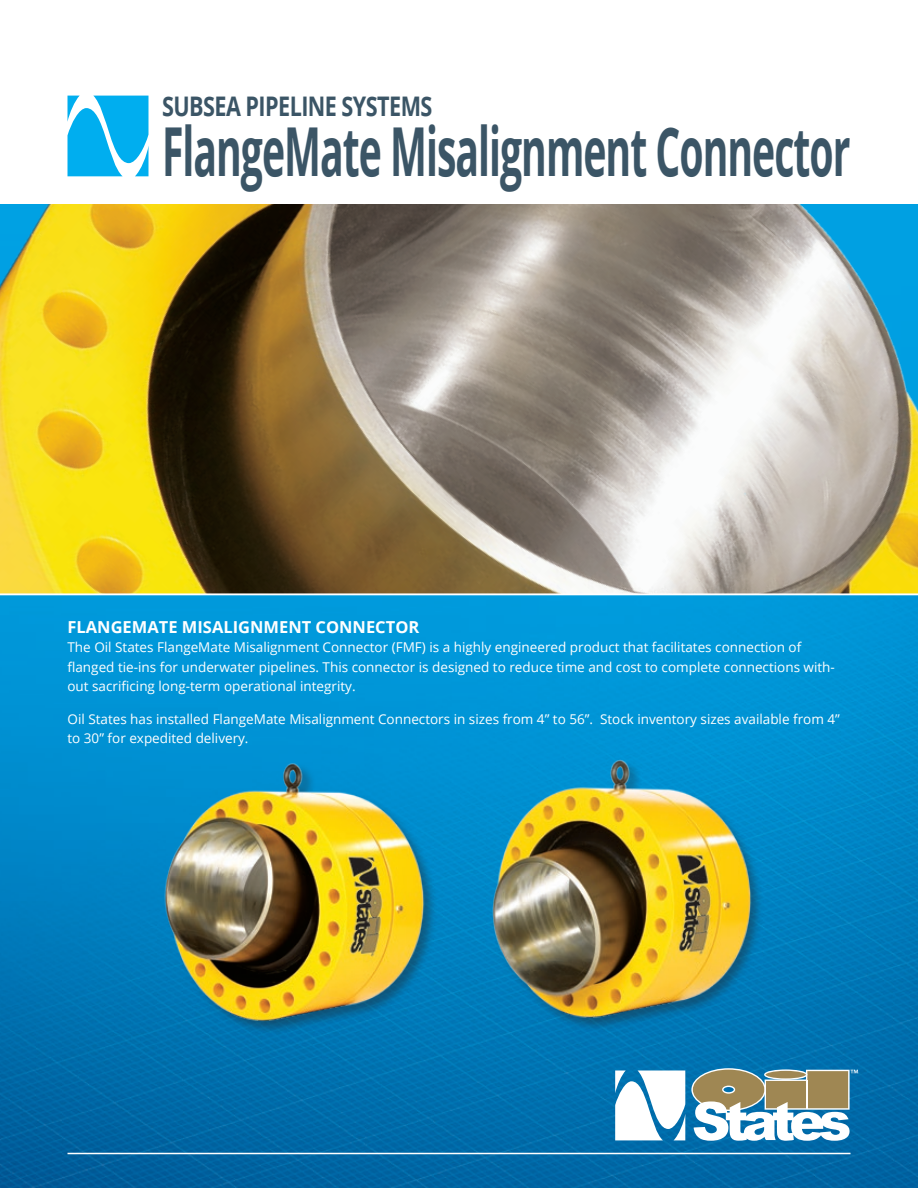
<style>
.page{position:relative;width:918px;height:1188px;background:#fff}
.page>*{position:absolute;margin:0;border:0;box-sizing:border-box;transform-origin:0 0}
.t1{font:700 67.5px "Open Sans";letter-spacing:-.025em;color:#3b5566;scale:.58 1}
.t2{font:700 27px "Open Sans";letter-spacing:-.025em;color:#3b5566;scale:.8 1}
.t3{font:700 16.5px "Open Sans";color:#fff}
.t4{font:13.5px/19.5px "Open Sans";color:#fff}
</style>
<div class="page">
<img style="left:0;top:595px;width:918px;height:593px">
<svg style="left:68px;top:96px;width:80px;height:80px"></svg>
<svg style="left:615px;top:1070px;width:70px;height:70px"></svg>
<svg style="left:691px;top:1068px;width:167px;height:73px"></svg>
<hr style="left:68px;top:1153px;width:782px;height:1px;background:#fff">
<img style="left:0;top:204px;width:918px;height:389px">
<div style="left:165px;top:763px;width:273px;height:272px;background:#231f20;opacity:.4"></div>
<img style="left:157px;top:756px;width:276px;height:270px">
<div style="left:492px;top:760px;width:272px;height:272px;background:#231f20;opacity:.4"></div>
<img style="left:480px;top:756px;width:281px;height:270px">
<h2 class="t2" style="left:162px;top:87px;width:340px">SUBSEA PIPELINE SYSTEMS</h2>
<h1 class="t1" style="left:162px;top:104px;width:1189px">FlangeMate Misalignment Connector</h1>
<p class="t3" style="left:68px;top:615px;width:353px">FLANGEMATE MISALIGNMENT CONNECTOR</p>
<p class="t4" style="left:68px;top:637px;width:769px">The Oil States FlangeMate Misalignment Connector (FMF) is a highly engineered product that facilitates connection of flanged tie-ins for underwater pipelines. This connector is designed to reduce time and cost to complete connections with&shy;out sacrificing long-term operational integrity.</p>
<p class="t4" style="left:68px;top:709px;width:774px">Oil States has installed FlangeMate Misalignment Connectors in sizes from 4” to 56”. Stock inventory sizes available from 4” to 30” for expedited delivery.</p>
</div>
